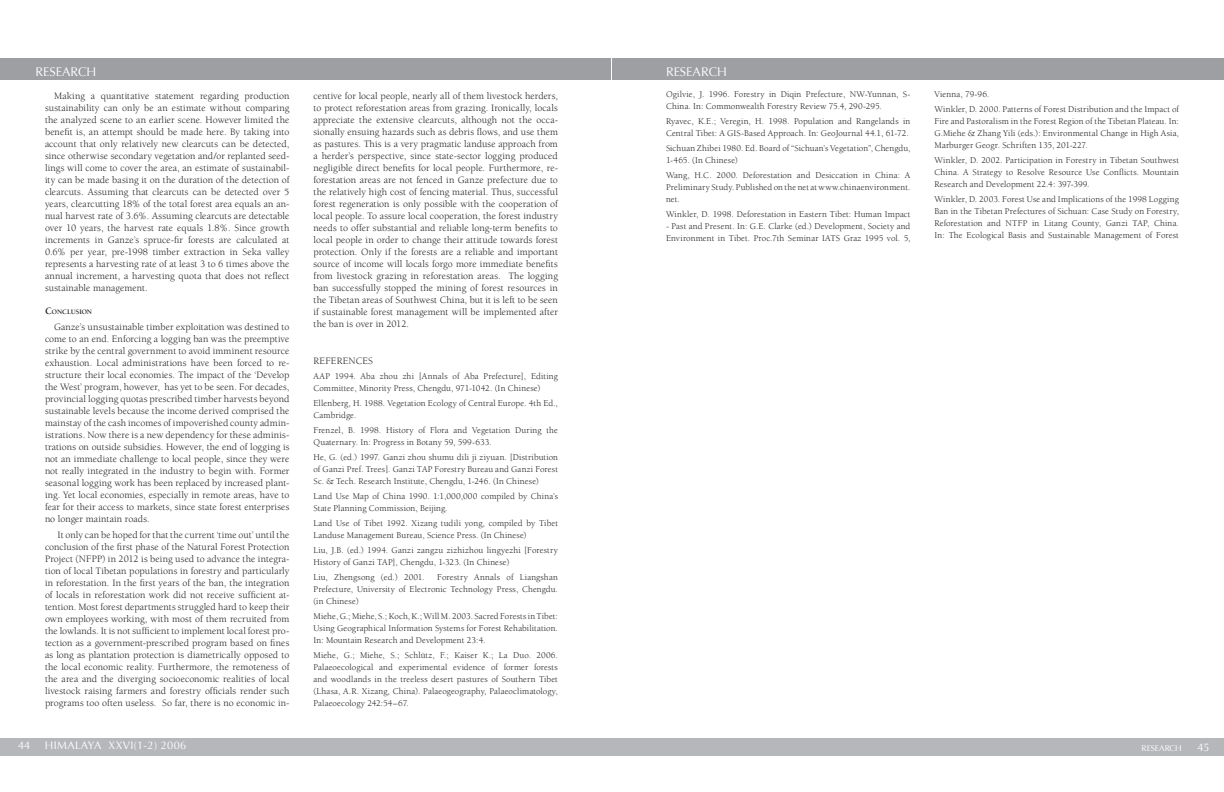
<style>
.page{position:relative;width:1224px;height:792px;background:#fff}
.page>*{position:absolute;margin:0;border:0;box-sizing:border-box;transform-origin:0 0}
.t1{font:12.6px "Optima";color:#fff}
.t2{font:11px "Optima";letter-spacing:.03em;color:#fff}
.t3{font:10px/12px "Berkeley Std";letter-spacing:.005em;color:#231f20;text-align:justify}
.t4{font:9px/12px "Berkeley Std";letter-spacing:.01em;color:#231f20}
.t5{font:8.4px "Optima";letter-spacing:-.01em;color:#fff}
.t6{font:700 7px "Berkeley Std";letter-spacing:-.01em;color:#231f20}
.s1{font-size:10px}
</style>
<div class="page">
<div style="left:0;top:738px;width:612px;height:18px;background:#b6b7bb"></div>
<div style="left:612px;top:738px;width:612px;height:18px;background:#b6b7bb"></div>
<div style="left:612px;top:58px;width:612px;height:22px;background:#9d9fa2"></div>
<div style="left:0;top:58px;width:611px;height:22px;background:#9d9fa2"></div>
<p class="t1" style="left:35px;top:64px;width:62px">RESEARCH</p>
<p class="t1" style="left:666px;top:64px;width:62px">RESEARCH</p>
<p class="t3" style="left:45px;top:90px;width:246px;text-indent:9px">Making a quantitative statement regarding production sustainability can only be an estimate without comparing the analyzed scene to an earlier scene. However limited the benefit is, an attempt should be made here. By taking into account that only relatively new clearcuts can be detected, since otherwise secondary vegetation and/or replanted seed&shy;lings will come to cover the area, an estimate of sustainabil&shy;ity can be made basing it on the duration of the detection of clearcuts. Assuming that clearcuts can be detected over 5 years, clearcutting 18% of the total forest area equals an an&shy;nual harvest rate of 3.6%. Assuming clearcuts are detectable over 10 years, the harvest rate equals 1.8%. Since growth increments in Ganze’s spruce-fir forests are calculated at 0.6% per year, pre-1998 timber extraction in Seka valley represents a harvesting rate of at least 3 to 6 times above the annual increment, a harvesting quota that does not reflect sustainable management.</p>
<p class="t6" style="left:45px;top:308px;width:49px"><span class="s1">C</span>ONCLUSION</p>
<p class="t3" style="left:45px;top:321px;width:246px;text-indent:9px">Ganze’s unsustainable timber exploitation was destined to come to an end. Enforcing a logging ban was the preemptive strike by the central government to avoid imminent resource exhaustion. Local administrations have been forced to re&shy;structure their local economies. The impact of the ‘Develop the West’ program, however, has yet to be seen. For decades, provincial logging quotas prescribed timber harvests beyond sustainable levels because the income derived comprised the mainstay of the cash incomes of impoverished county admin&shy;istrations. Now there is a new dependency for these adminis&shy;trations on outside subsidies. However, the end of logging is not an immediate challenge to local people, since they were not really integrated in the industry to begin with. Former seasonal logging work has been replaced by increased plant&shy;ing. Yet local economies, especially in remote areas, have to fear for their access to markets, since state forest enterprises no longer maintain roads.</p>
<p class="t3" style="left:45px;top:529px;width:246px;text-indent:13px">It only can be hoped for that the current ‘time out’ until the conclusion of the first phase of the Natural Forest Protection Project (NFPP) in 2012 is being used to advance the integra&shy;tion of local Tibetan populations in forestry and particularly in reforestation. In the first years of the ban, the integration of locals in reforestation work did not receive sufficient at&shy;tention. Most forest departments struggled hard to keep their own employees working, with most of them recruited from the lowlands. It is not sufficient to implement local forest pro&shy;tection as a government-prescribed program based on fines as long as plantation protection is diametrically opposed to the local economic reality. Furthermore, the remoteness of the area and the diverging socioeconomic realities of local livestock raising farmers and forestry officials render such programs too often useless. So far, there is no economic in-</p>
<p class="t3" style="left:313px;top:90px;width:246px">centive for local people, nearly all of them livestock herders, to protect reforestation areas from grazing. Ironically, locals appreciate the extensive clearcuts, although not the occa&shy;sionally ensuing hazards such as debris flows, and use them as pastures. This is a very pragmatic landuse approach from a herder’s perspective, since state-sector logging produced negligible direct benefits for local people. Furthermore, re&shy;forestation areas are not fenced in Ganze prefecture due to the relatively high cost of fencing material. Thus, successful forest regeneration is only possible with the cooperation of local people. To assure local cooperation, the forest industry needs to offer substantial and reliable long-term benefits to local people in order to change their attitude towards forest protection. Only if the forests are a reliable and important source of income will locals forgo more immediate benefits from livestock grazing in reforestation areas. The logging ban successfully stopped the mining of forest resources in the Tibetan areas of Southwest China, but it is left to be seen if sustainable forest management will be implemented after the ban is over in 2012.</p>
<p class="t3" style="left:314px;top:355px;width:61px">REFERENCES</p>
<p class="t4" style="left:314px;top:370px;width:246px">AAP 1994. Aba zhou zhi [Annals of Aba Prefecture], Editing<br>Committee, Minority Press, Chengdu, 971-1042. (In Chinese)</p>
<p class="t4" style="left:314px;top:397px;width:246px">Ellenberg, H. 1988. Vegetation Ecology of Central Europe. 4th Ed.,<br>Cambridge.</p>
<p class="t4" style="left:314px;top:424px;width:246px">Frenzel, B. 1998. History of Flora and Vegetation During the<br>Quaternary. In: Progress in Botany 59, 599-633.</p>
<p class="t4" style="left:314px;top:451px;width:246px;text-align:justify">He, G. (ed.) 1997. Ganzi zhou shumu dili ji ziyuan. [Distribution of Ganzi Pref. Trees]. Ganzi TAP Forestry Bureau and Ganzi Forest Sc. &amp; Tech. Research Institute, Chengdu, 1-246. (In Chinese)</p>
<p class="t4" style="left:314px;top:490px;width:246px">Land Use Map of China 1990. 1:1,000,000 compiled by China’s<br>State Planning Commission, Beijing.</p>
<p class="t4" style="left:314px;top:517px;width:246px">Land Use of Tibet 1992. Xizang tudili yong, compiled by Tibet<br>Landuse Management Bureau, Science Press. (In Chinese)</p>
<p class="t4" style="left:314px;top:544px;width:246px">Liu, J.B. (ed.) 1994. Ganzi zangzu zizhizhou lingyezhi [Forestry<br>History of Ganzi TAP], Chengdu, 1-323. (In Chinese)</p>
<p class="t4" style="left:314px;top:571px;width:113px">Liu, Zhengsong (ed.) 2001.</p>
<p class="t4" style="left:314px;top:571px;width:246px;text-align:justify;text-indent:124px">Forestry Annals of Liangshan Prefecture, University of Electronic Technology Press, Chengdu. (in Chinese)</p>
<p class="t4" style="left:314px;top:610px;width:246px;text-align:justify">Miehe, G.; Miehe, S.; Koch, K.; Will M. 2003. Sacred Forests in Tibet:<br>Using Geographical Information Systems for Forest Rehabilitation.<br>In: Mountain Research and Development 23:4.</p>
<p class="t4" style="left:314px;top:649px;width:246px;text-align:justify">Miehe, G.; Miehe, S.; Schlütz, F.; Kaiser K.; La Duo. 2006.<br>Palaeoecological and experimental evidence of former forests and woodlands in the treeless desert pastures of Southern Tibet (Lhasa, A.R. Xizang, China). Palaeogeography, Palaeoclimatology, Palaeoecology 242:54–67.</p>
<p class="t4" style="left:666px;top:88px;width:246px">Ogilvie, J. 1996. Forestry in Diqin Prefecture, NW-Yunnan, S-<br>China. In: Commonwealth Forestry Review 75.4, 290-295.</p>
<p class="t4" style="left:666px;top:115px;width:246px">Ryavec, K.E.; Veregin, H. 1998. Population and Rangelands in<br>Central Tibet: A GIS-Based Approach. In: GeoJournal 44.1, 61-72.</p>
<p class="t4" style="left:666px;top:142px;width:246px">Sichuan Zhibei 1980. Ed. Board of “Sichuan’s Vegetation”, Chengdu,<br>1-465. (In Chinese)</p>
<p class="t4" style="left:666px;top:169px;width:246px;text-align:justify">Wang, H.C. 2000. Deforestation and Desiccation in China: A Preliminary Study. Published on the net at www.chinaenvironment. net.</p>
<p class="t4" style="left:666px;top:208px;width:246px">Winkler, D. 1998. Deforestation in Eastern Tibet: Human Impact</p>
<p class="t4" style="left:666px;top:220px;width:246px">- Past and Present. In: G.E. Clarke (ed.) Development, Society and<br>Environment in Tibet. Proc.7th Seminar IATS Graz 1995 vol. 5,</p>
<p class="t4" style="left:934px;top:87px;width:246px;line-height:15px">Vienna, 79-96.<br>Winkler, D. 2000. Patterns of Forest Distribution and the Impact of</p>
<p class="t4" style="left:934px;top:115px;width:246px;text-align:justify">Fire and Pastoralism in the Forest Region of the Tibetan Plateau. In:<br>G.Miehe &amp; Zhang Yili (eds.): Environmental Change in High Asia, Marburger Geogr. Schriften 135, 201-227.</p>
<p class="t4" style="left:934px;top:154px;width:246px;text-align:justify">Winkler, D. 2002. Participation in Forestry in Tibetan Southwest China. A Strategy to Resolve Resource Use Conflicts. Mountain Research and Development 22.4: 397-399.</p>
<p class="t4" style="left:934px;top:193px;width:246px;text-align:justify">Winkler, D. 2003. Forest Use and Implications of the 1998 Logging Ban in the Tibetan Prefectures of Sichuan: Case Study on Forestry, Reforestation and NTFP in Litang County, Ganzi TAP, China.<br>In: The Ecological Basis and Sustainable Management of Forest</p>
<p class="t2" style="left:18px;top:739px;width:14px">44</p>
<p class="t2" style="left:45px;top:739px;width:143px">HIMALAYA XXVI(1-2) 2006</p>
<p class="t2" style="left:1197px;top:741px;width:14px">45</p>
<p class="t5" style="left:1142px;top:743px;width:41px">RESEARCH</p>
</div>
